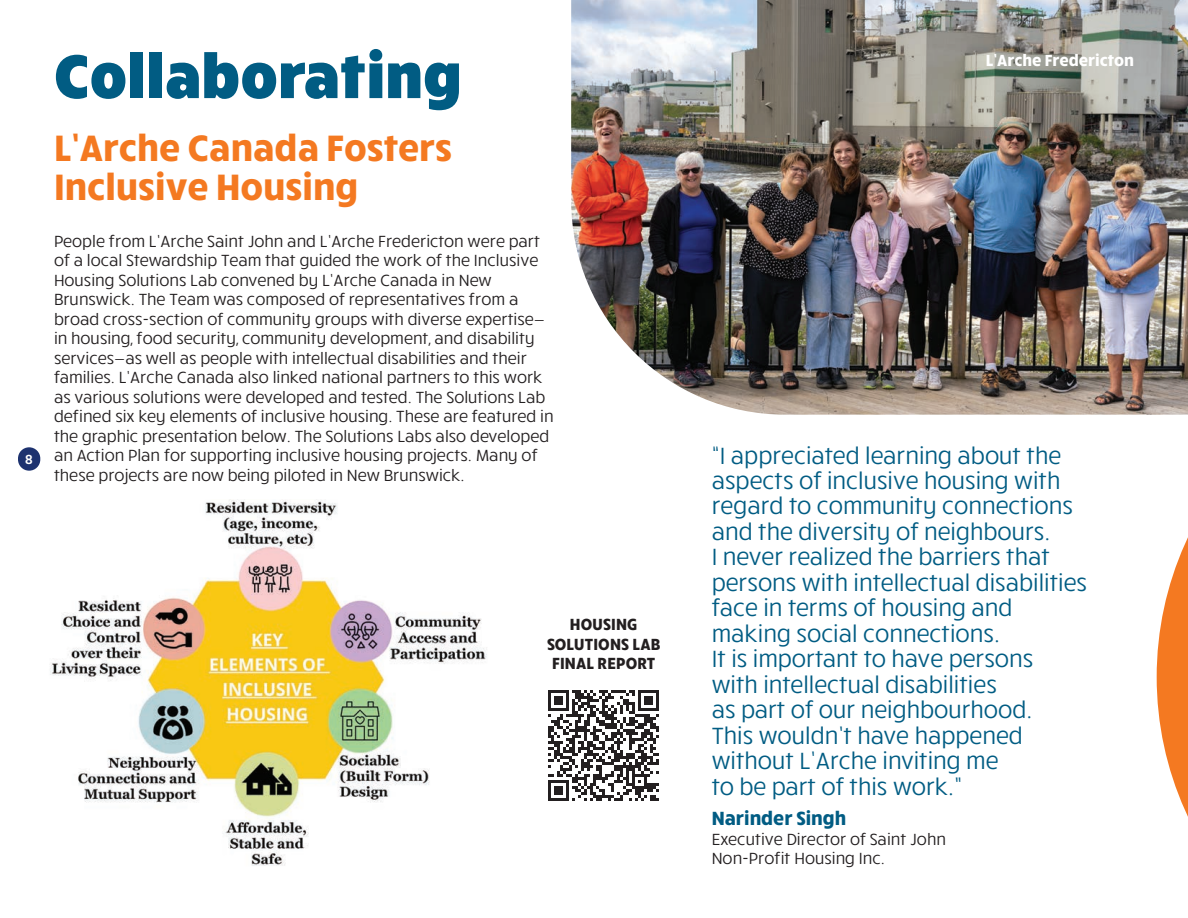
<style>
.page{position:relative;width:1188px;height:918px;background:#fff}
.page>*{position:absolute;margin:0;border:0;box-sizing:border-box;transform-origin:0 0}
.titre{font:900 63px "Ruck Sack";color:#015c83}
.ss_titre{font:700 37.5px/39px "Ruck Sack";color:#f47921}
.temoignange{font:24px/25.5px "Ruck Sack";color:#015c83}
.temoignange-2{font:700 19.5px "Ruck Sack";color:#015c83}
.current_txt{font:16.5px/19.5px "Ruck Sack";color:#231f20}
.temoignange-3{font:16.5px/19.5px "Ruck Sack";color:#231f20}
.current_txt-2{font:700 16.5px/19.5px "Ruck Sack";letter-spacing:.01em;color:#231f20;text-align:center}
.current_txt-3{font:700 16.5px "Ruck Sack";color:#fff}
.t1{font:600 13.5px "Ruck Sack";color:#fff}
</style>
<div class="page">
<svg style="left:1157px;top:537px;width:31px;height:280px"></svg>
<img style="left:571px;top:0;width:617px;height:415px">
<img style="left:50px;top:499px;width:437px;height:367px">
<div style="left:18px;top:447px;width:22px;height:24px;background:#1d326f;border-radius:11px"></div>
<svg style="left:548px;top:690px;width:111px;height:111px"></svg>
<p class="t1" style="left:25px;top:450px;width:9px">8</p>
<p class="titre" style="left:54px;top:33px;width:409px">Collaborating</p>
<p class="current_txt-3" style="left:986px;top:49px;width:150px">L’Arche Fredericton</p>
<p class="ss_titre" style="left:54px;top:126px;width:400px">L’Arche Canada Fosters<br>Inclusive Housing</p>
<p class="current_txt" style="left:54px;top:230px;width:501px">People from L’Arche Saint John and L’Arche Fredericton were part of a local Stewardship Team that guided the work of the Inclusive Housing Solutions Lab convened by L’Arche Canada in New Brunswick. The Team was composed of representatives from a broad cross-section of community groups with diverse expertise— in housing, food security, community development, and disability services—as well as people with intellectual disabilities and their families. L’Arche Canada also linked national partners to this work as various solutions were developed and tested. The Solutions Lab defined six key elements of inclusive housing. These are featured in the graphic presentation below. The Solutions Labs also developed an Action Plan for supporting inclusive housing projects. Many of these projects are now being piloted in New Brunswick.</p>
<p class="current_txt-2" style="left:547px;top:614px;width:115px">HOUSING<br>SOLUTIONS LAB<br>FINAL REPORT</p>
<p class="temoignange" style="left:712px;top:441px;width:377px">“I appreciated learning about the aspects of inclusive housing with regard to community connections and the diversity of neighbours.<br>I never realized the barriers that persons with intellectual disabilities face in terms of housing and making social connections.<br>It is important to have persons<br>with intellectual disabilities<br>as part of our neighbourhood.<br>This wouldn’t have happened without L’Arche inviting me<br>to be part of this work.”</p>
<p class="temoignange-2" style="left:712px;top:805px;width:136px">Narinder Singh</p>
<p class="temoignange-3" style="left:712px;top:828px;width:236px">Executive Director of Saint John<br>Non-Profit Housing Inc.</p>
</div>
